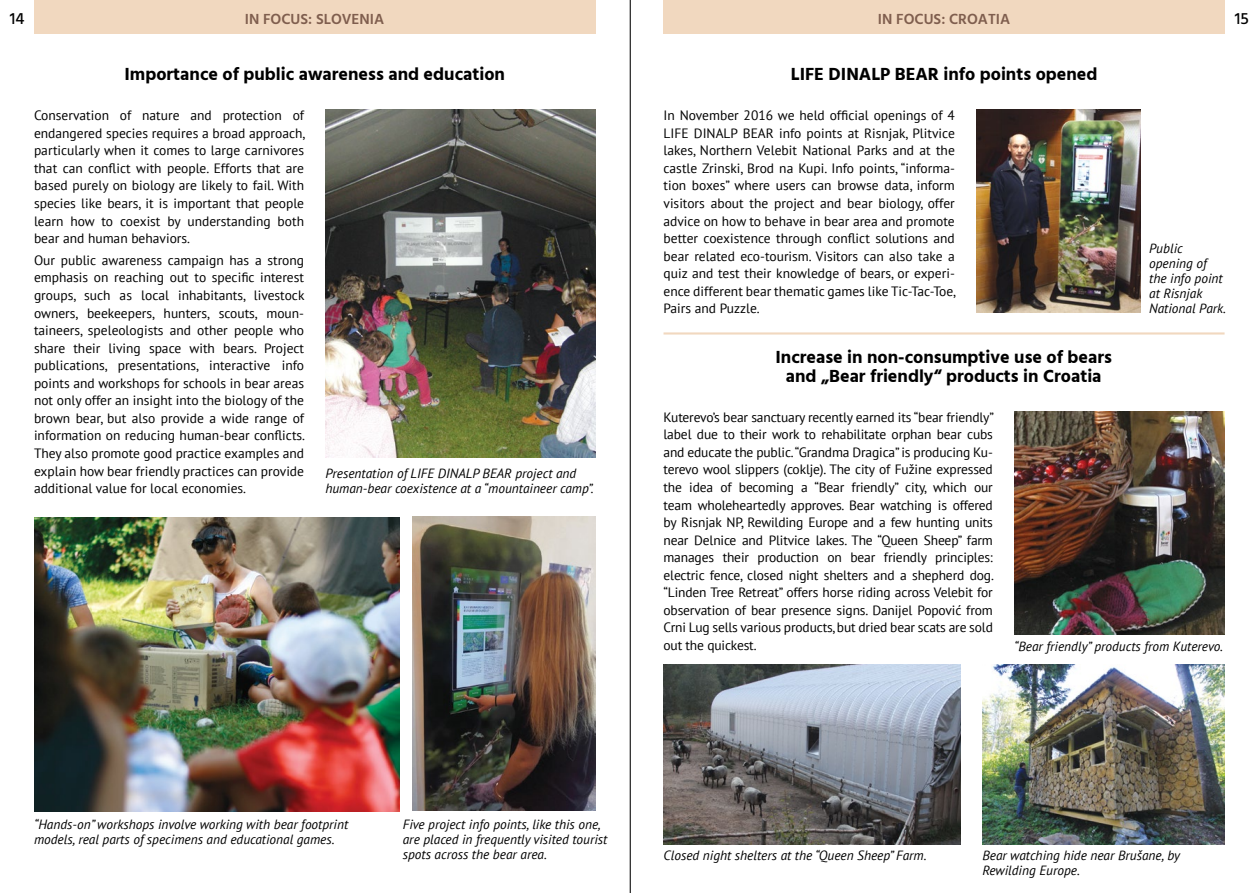
<style>
.page{position:relative;width:1259px;height:893px;background:#fff}
.page>*{position:absolute;margin:0;border:0;box-sizing:border-box;transform-origin:0 0}
.t1{font:700 18px/19.5px "Hind";color:#000;text-align:center}
.t2{font:500 16.5px "Hind";color:#000}
.t3{font:600 15px "Hind";color:#7f5e4e}
.t4{font:13.5px/17.5px "PT Sans";color:#000;text-align:justify}
.t5{font:italic 13.35px/15px "PT Sans";color:#000}
</style>
<div class="page">
<div style="left:34px;top:0;width:561px;height:34px;background:#f1d8bf"></div>
<div style="left:663px;top:0;width:562px;height:34px;background:#f1d8bf"></div>
<img style="left:412px;top:517px;width:184px;height:294px">
<img style="left:325px;top:109px;width:270px;height:348px">
<img style="left:34px;top:517px;width:366px;height:295px">
<img style="left:1014px;top:412px;width:211px;height:222px">
<img style="left:663px;top:665px;width:297px;height:179px">
<img style="left:982px;top:665px;width:243px;height:179px">
<hr style="left:663px;top:332px;width:561px;height:3px;background:#e8be95">
<img style="left:976px;top:110px;width:164px;height:203px">
<hr style="left:630px;top:0;width:1px;height:893px;background:#000">
<p class="t2" style="left:10px;top:7px;width:16px">14</p>
<p class="t3" style="left:245px;top:8px;width:141px">IN FOCUS: SLOVENIA</p>
<p class="t3" style="left:878px;top:8px;width:134px">IN FOCUS: CROATIA</p>
<p class="t2" style="left:1235px;top:7px;width:15px">15</p>
<h1 class="t1" style="left:124px;top:64px;width:382px">Importance of public awareness and education</h1>
<h1 class="t1" style="left:791px;top:64px;width:308px">LIFE DINALP BEAR info points opened</h1>
<p class="t4" style="left:34px;top:106px;width:273px">Conservation of nature and protection of endangered species requires a broad approach, particularly when it comes to large carnivores that can conflict with people. Efforts that are based purely on biology are likely to fail. With species like bears, it is important that people learn how to coexist by understanding both bear and human behaviors.</p>
<p class="t4" style="left:34px;top:251px;width:273px">Our public awareness campaign has a strong emphasis on reaching out to specific interest groups, such as local inhabitants, livestock owners, beekeepers, hunters, scouts, moun&shy;taineers, speleologists and other people who share their living space with bears. Project publications, presentations, interactive info points and workshops for schools in bear areas not only offer an insight into the biology of the brown bear, but also provide a wide range of information on reducing human-bear conflicts.<br>They also promote good practice examples and explain how bear friendly practices can provide additional value for local economies.</p>
<p class="t4" style="left:663px;top:106px;width:294px">In November 2016 we held official openings of 4<br>LIFE DINALP BEAR info points at Risnjak, Plitvice lakes, Northern Velebit National Parks and at the castle Zrinski, Brod na Kupi. Info points, “informa&shy;tion boxes” where users can browse data, inform visitors about the project and bear biology, offer advice on how to behave in bear area and promote better coexistence through conflict solutions and bear related eco-tourism. Visitors can also take a quiz and test their knowledge of bears, or experi&shy;ence different bear thematic games like Tic-Tac-Toe, Pairs and Puzzle.</p>
<p class="t5" style="left:1149px;top:240px;width:78px">Public opening of the info point at Risnjak<br>National Park.</p>
<h1 class="t1" style="left:775px;top:347px;width:338px">Increase in non-consumptive use of bears and „Bear friendly“ products in Croatia</h1>
<p class="t4" style="left:663px;top:408px;width:332px">Kuterevo’s bear sanctuary recently earned its “bear friendly” label due to their work to rehabilitate orphan bear cubs and educate the public. “Grandma Dragica” is producing Ku&shy;terevo wool slippers (coklje). The city of Fužine expressed the idea of becoming a “Bear friendly” city, which our team wholeheartedly approves. Bear watching is offered by Risnjak NP, Rewilding Europe and a few hunting units near Delnice and Plitvice lakes. The “Queen Sheep” farm manages their production on bear friendly principles: electric fence, closed night shelters and a shepherd dog. “Linden Tree Retreat” offers horse riding across Velebit for observation of bear presence signs. Danijel Popović from Crni Lug sells various products, but dried bear scats are sold out the quickest.</p>
<p class="t5" style="left:325px;top:465px;width:270px">Presentation of LIFE DINALP BEAR project and human-bear coexistence at a “mountaineer camp”.</p>
<p class="t5" style="left:1014px;top:638px;width:210px">“Bear friendly” products from Kuterevo.</p>
<p class="t5" style="left:34px;top:816px;width:316px">“Hands-on” workshops involve working with bear footprint models, real parts of specimens and educational games.</p>
<p class="t5" style="left:403px;top:816px;width:206px">Five project info points, like this one, are placed in frequently visited tourist spots across the bear area.</p>
<p class="t5" style="left:663px;top:847px;width:265px">Closed night shelters at the “Queen Sheep” Farm.</p>
<p class="t5" style="left:982px;top:847px;width:199px">Bear watching hide near Brušane, by<br>Rewilding Europe.</p>
</div>
